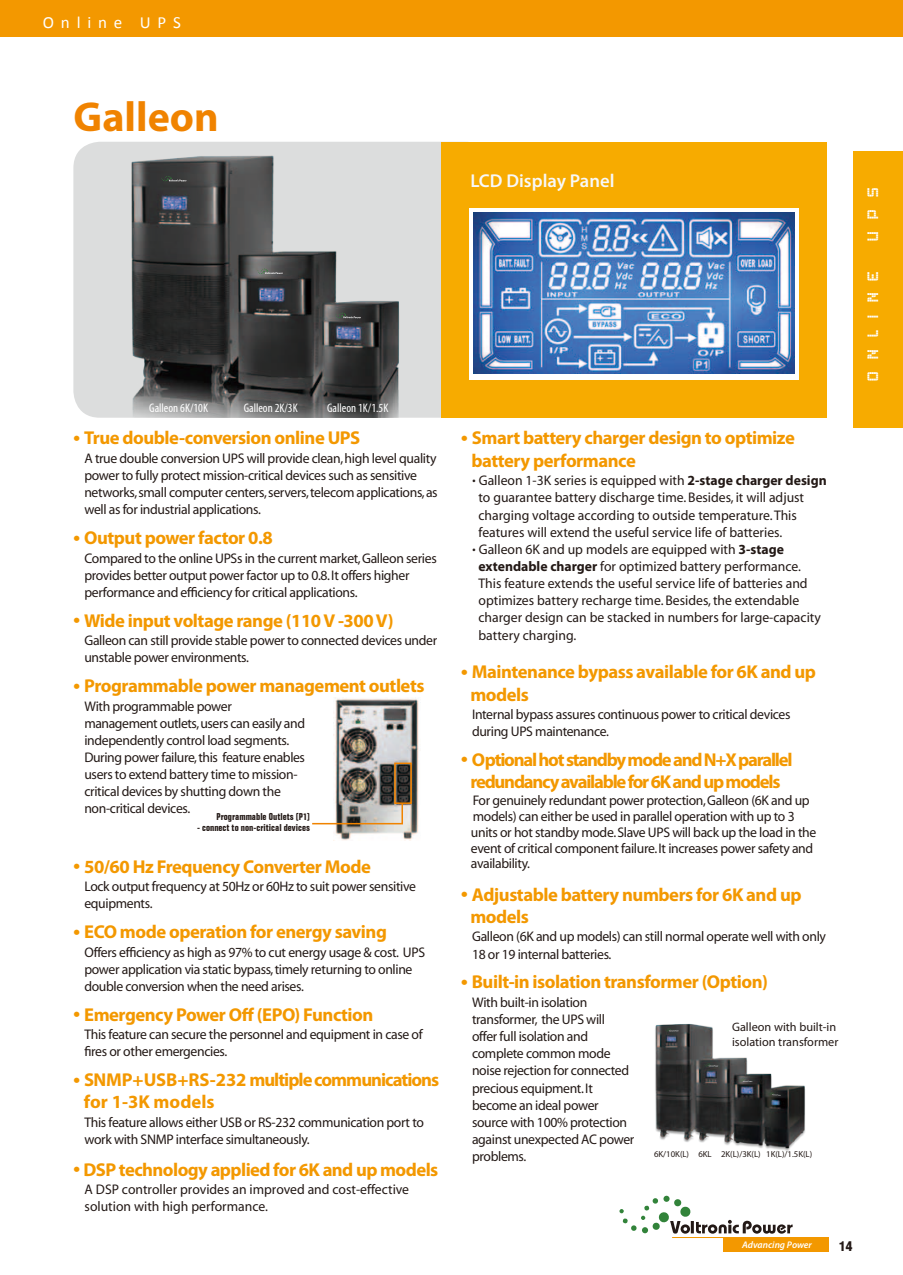
<style>
.page{position:relative;width:903px;height:1275px;background:#fff}
.page>*{position:absolute;margin:0;border:0;box-sizing:border-box;transform-origin:0 0}
.t1{font:700 42px "Myriad Pro";color:#f08300}
.t2{font:19.78px "Astronaut";letter-spacing:.6em;color:#fff}
.t3{font:700 18.55px/22.4px "Myriad Pro";letter-spacing:-.025em;color:#f39800}
.t4{font:700 18.55px/22.4px "Myriad Pro";letter-spacing:-.065em;color:#f39800;text-align:center}
.t5{font:700 18.55px/22.4px "Myriad Pro";letter-spacing:-.055em;color:#f39800}
.t6{font:600 18.55px "Myriad Pro";color:#f8f8f8}
.t7{font:16.97px "Calibri";letter-spacing:.4em;color:#fff}
.t8{font:14px/17.2px "Myriad";letter-spacing:-.025em;color:#231916}
.t9{font:14px/17.2px "Myriad";color:#231916}
.t10{font:900 13.3px "Switzerland Cond";color:#231916}
.t11{font:condensed 12.42px "Myriad Pro";color:#fff}
.t12{font:12.25px/14.7px "Myriad Pro";color:#231916}
.t13{font:700 condensed 9.62px "Folio BT";color:#231916}
.t14{font:italic 600 9.62px "Myriad Pro";color:#fff}
.t15{font:8.75px "Myriad Pro";color:#231916}
.s1{font-family:"Arial Rounded MT Bold";font-weight:400}
.s2{font-family:"Myriad Pro";font-weight:700}
</style>
<div class="page">
<div style="left:853px;top:151px;width:50px;height:277px;background:#f7ab00"></div>
<div style="left:0;top:0;width:903px;height:37px;background:#f39800"></div>
<div style="left:723px;top:1238px;width:106px;height:14px;background:#f39800"></div>
<div style="left:663px;top:1196px;width:7px;height:6px;background:#32833a;border-radius:50%"></div>
<svg style="left:619px;top:1198px;width:173px;height:36px"></svg>
<hr style="left:672px;top:1237px;width:157px;height:1px;background:#f39800">
<div style="left:73px;top:142px;width:419px;height:276px;background:#dcdddd;border-radius:26px"></div>
<div style="left:441px;top:142px;width:386px;height:276px;background:#f7ab00"></div>
<div style="left:470px;top:208px;width:329px;height:171px;background:#fff"></div>
<img style="left:473px;top:212px;width:322px;height:161px">
<img style="left:131px;top:155px;width:269px;height:263px">
<svg style="left:161px;top:176px;width:26px;height:5px"></svg>
<svg style="left:258px;top:268px;width:25px;height:6px"></svg>
<svg style="left:336px;top:313px;width:25px;height:5px"></svg>
<img style="left:655px;top:1024px;width:150px;height:127px">
<svg style="left:665px;top:1028px;width:14px;height:4px"></svg>
<svg style="left:705px;top:1063px;width:14px;height:4px"></svg>
<img style="left:333px;top:697px;width:86px;height:143px">
<div style="left:394px;top:762px;width:18px;height:42px;border:2px solid #f08300"></div>
<svg style="left:312px;top:802px;width:92px;height:23px"></svg>
<svg style="left:739px;top:1079px;width:14px;height:3px"></svg>
<svg style="left:768px;top:1092px;width:13px;height:4px"></svg>
<p class="t7" style="left:43px;top:12px;width:140px">Online UPS</p>
<h1 class="t1" style="left:73px;top:89px;width:147px">Galleon</h1>
<p class="t11" style="left:149px;top:400px;width:60px">Galleon 6K/10K</p>
<p class="t11" style="left:244px;top:400px;width:56px">Galleon 2K/3K</p>
<p class="t11" style="left:327px;top:400px;width:63px">Galleon 1K/1.5K</p>
<h3 class="t3" style="left:73px;top:426px;width:288px"><span class="s1">•</span> True double-conversion online UPS</h3>
<p class="t8" style="left:84px;top:450px;width:355px">A true double conversion UPS will provide clean, high level quality power to fully protect mission-critical devices such as sensitive networks, small computer centers, servers, telecom applications, as well as for industrial applications.</p>
<h3 class="t3" style="left:73px;top:526px;width:201px"><span class="s1">•</span> Output power factor 0.8</h3>
<p class="t8" style="left:84px;top:550px;width:354px">Compared to the online UPSs in the current market, Galleon series provides better output power factor up to 0.8. It offers higher performance and efficiency for critical applications.</p>
<h3 class="t3" style="left:73px;top:609px;width:322px"><span class="s1">•</span> Wide input voltage range (110 V -300 V)</h3>
<p class="t8" style="left:84px;top:632px;width:354px">Galleon can still provide stable power to connected devices under unstable power environments.</p>
<h3 class="t3" style="left:73px;top:674px;width:353px"><span class="s1">•</span> Programmable power management outlets</h3>
<p class="t8" style="left:84px;top:698px;width:222px">With programmable power management outlets, users can easily and independently control load segments.<br>During power failure, this feature enables users to extend battery time to mission&shy;critical devices by shutting down the non-critical devices.</p>
<p class="t13" style="left:216px;top:810px;width:95px">Programmable Outlets (P1)</p>
<p class="t13" style="left:197px;top:821px;width:114px">- connect to non-critical devices</p>
<h3 class="t3" style="left:73px;top:855px;width:299px"><span class="s1">•</span> 50/60 Hz Frequency Converter Mode</h3>
<p class="t8" style="left:84px;top:878px;width:333px">Lock output frequency at 50Hz or 60Hz to suit power sensitive equipments.</p>
<h3 class="t3" style="left:73px;top:920px;width:315px"><span class="s1">•</span> ECO mode operation for energy saving</h3>
<p class="t8" style="left:84px;top:944px;width:342px">Offers efficiency as high as 97% to cut energy usage &amp; cost. UPS power application via static bypass, timely returning to online double conversion when the need arises.</p>
<h3 class="t3" style="left:73px;top:1003px;width:302px"><span class="s1">•</span> Emergency Power Off (EPO) Function</h3>
<p class="t8" style="left:84px;top:1026px;width:340px">This feature can secure the personnel and equipment in case of fires or other emergencies.</p>
<h3 class="t5" style="left:84px;top:1068px;width:357px;text-indent:-11px"><span class="s1">•</span> SNMP+USB+RS-232 multiple communications for 1-3K models</h3>
<p class="t8" style="left:84px;top:1114px;width:341px">This feature allows either USB or RS-232 communication port to work with SNMP interface simultaneously.</p>
<h3 class="t3" style="left:73px;top:1157px;width:366px"><span class="s1">•</span> DSP technology applied for 6K and up models</h3>
<p class="t9" style="left:85px;top:1181px;width:326px">A DSP controller provides an improved and cost-effective solution with high performance.</p>
<h3 class="t6" style="left:470px;top:171px;width:145px">LCD Display Panel</h3>
<h3 class="t3" style="left:472px;top:426px;width:325px;text-indent:-11px"><span class="s1">•</span> Smart battery charger design to optimize battery performance</h3>
<p class="t9" style="left:472px;top:473px;width:356px"><sup>.</sup> Galleon 1-3K series is equipped with <span class="s2">2-stage charger design</span></p>
<p class="t9" style="left:478px;top:490px;width:327px">to guarantee battery discharge time. Besides, it will adjust</p>
<p class="t9" style="left:478px;top:507px;width:320px">charging voltage according to outside temperature. This</p>
<p class="t9" style="left:478px;top:524px;width:305px">features will extend the useful service life of batteries.</p>
<p class="t9" style="left:472px;top:541px;width:313px"><sup>.</sup> Galleon 6K and up models are equipped with <span class="s2">3-stage</span></p>
<p class="t9" style="left:478px;top:558px;width:324px"><span class="s2">extendable charger</span> for optimized battery performance.</p>
<p class="t9" style="left:478px;top:575px;width:331px">This feature extends the useful service life of batteries and</p>
<p class="t9" style="left:478px;top:593px;width:322px">optimizes battery recharge time. Besides, the extendable</p>
<p class="t9" style="left:478px;top:610px;width:344px">charger design can be stacked in numbers for large-capacity</p>
<p class="t9" style="left:478px;top:627px;width:99px">battery charging.</p>
<h3 class="t3" style="left:470px;top:660px;width:347px;text-indent:-9px"><span class="s1">•</span> Maintenance bypass available for 6K and up models</h3>
<p class="t8" style="left:472px;top:706px;width:320px">Internal bypass assures continuous power to critical devices during UPS maintenance.</p>
<h3 class="t4" style="left:461px;top:748px;width:333px"><span class="s1">•</span> Optional hot standby mode and N+X parallel redundancy available for 6K and up models</h3>
<p class="t8" style="left:471px;top:793px;width:347px;line-height:15.8px">For genuinely redundant power protection, Galleon (6K and up models) can either be used in parallel operation with up to 3 units or hot standby mode. Slave UPS will back up the load in the event of critical component failure. It increases power safety and availability.</p>
<h3 class="t3" style="left:470px;top:883px;width:333px;text-indent:-9px"><span class="s1">•</span> Adjustable battery numbers for 6K and up models</h3>
<p class="t8" style="left:472px;top:929px;width:355px">Galleon (6K and up models) can still normal operate well with only<br>18 or 19 internal batteries.</p>
<h3 class="t3" style="left:461px;top:970px;width:308px"><span class="s1">•</span> Built-in isolation transformer (Option)</h3>
<p class="t8" style="left:472px;top:994px;width:164px">With built-in isolation transformer, the UPS will<br>offer full isolation and complete common mode noise rejection for connected precious equipment. It become an ideal power source with 100% protection against unexpected AC power problems.</p>
<p class="t12" style="left:732px;top:1019px;width:108px">Galleon with built-in isolation transformer</p>
<p class="t15" style="left:654px;top:1149px;width:160px">6K/10K(L) 6KL 2K(L)/3K(L) 1K(L)/1.5K(L)</p>
<h2 class="t2" style="left:861px;top:242px;width:55px;rotate:-90deg">UPS</h2>
<h2 class="t2" style="left:861px;top:382px;width:111px;rotate:-90deg">ONLINE</h2>
<p class="t14" style="left:742px;top:1239px;width:71px">Advancing Power</p>
<p class="t10" style="left:839px;top:1237px;width:15px">14</p>
</div>
